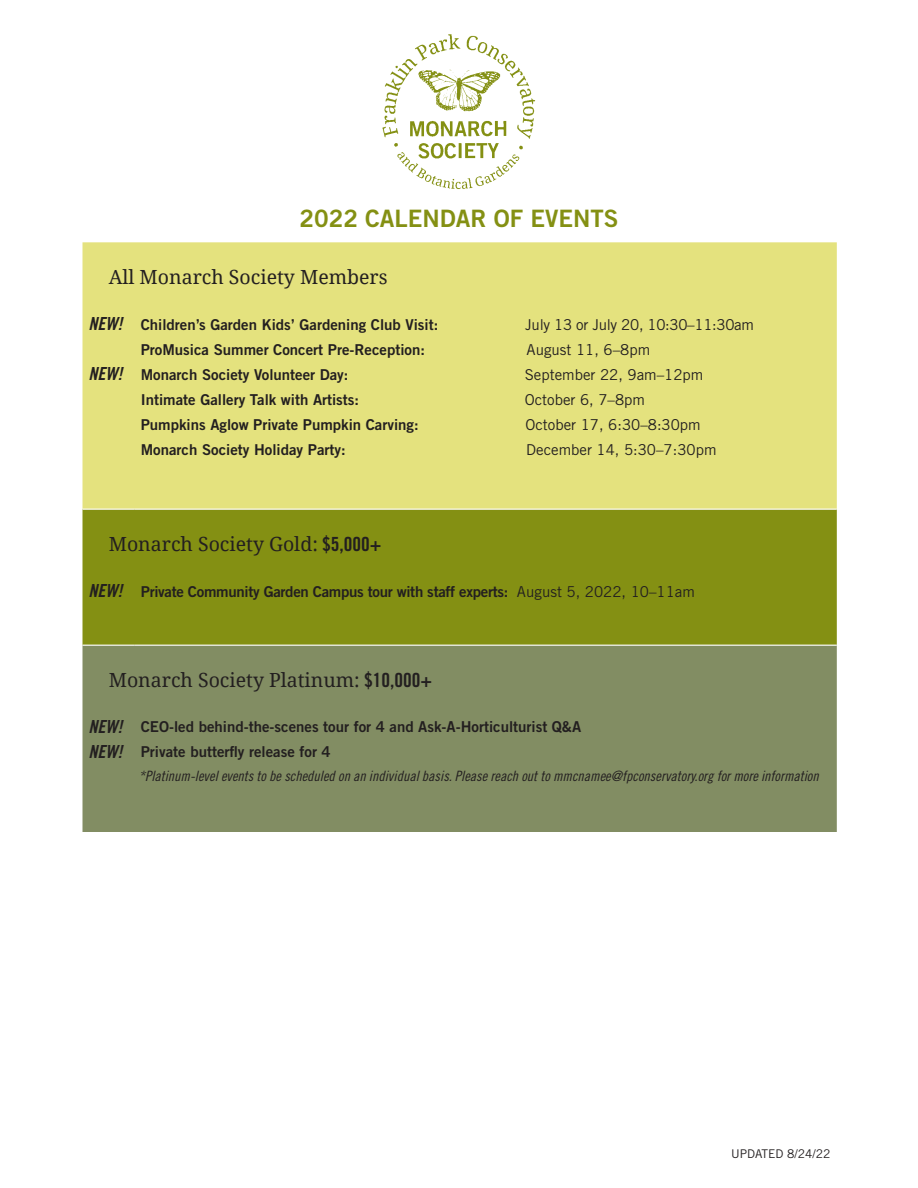
<style>
.page{position:relative;width:918px;height:1188px;background:#fff}
.page>*{position:absolute;margin:0;border:0;box-sizing:border-box;transform-origin:0 0}
.t1{font:24px "Trade Gothic LT Std Bd 2";color:#849013}
.t2{font:19.5px "Droid Serif";color:#231f20}
.t3{font:15px/25px "Trade Gothic LT Std Bd 2";color:#231f20}
.t4{font:15px "Trade Gothic LT Std";color:#231f20}
.t5{font:15px "Trade Gothic LT Std Bd 2";letter-spacing:-.02em;color:#231f20}
.t6{font:15px "Trade Gothic LT Std";letter-spacing:-.02em;color:#231f20}
.t7{font:14.25px "Trade Gothic LT Std Cn 18 Obl";color:#231f20}
.t8{font:12px "Trade Gothic LT Std";color:#231f20}
.s1{font-family:"Trade Gothic LT Std Bd Cn 20 Obl";font-size:18px}
.s2{font-family:"Trade Gothic LT Std Bd Cn 20"}
.s3{font-family:"Trade Gothic LT Std"}
</style>
<div class="page">
<img style="left:382px;top:34px;width:154px;height:156px">
<div style="left:82px;top:242px;width:755px;height:267px;background:#e4e27e"></div>
<div style="left:82px;top:510px;width:755px;height:135px;background:#849013"></div>
<div style="left:82px;top:646px;width:755px;height:186px;background:#828d63"></div>
<h1 class="t1" style="left:299px;top:203px;width:321px">2022 CALENDAR OF EVENTS</h1>
<h2 class="t2" style="left:109px;top:265px;width:280px">All Monarch Society Members</h2>
<p class="t3" style="left:88px;top:312px;width:351px"><span class="s1">NEW!</span> Children’s Garden Kids’ Gardening Club Visit:</p>
<p class="t6" style="left:525px;top:316px;width:230px">July 13 or July 20, 10:30–11:30am</p>
<p class="t3" style="left:141px;top:337px;width:286px">ProMusica Summer Concert Pre-Reception:</p>
<p class="t4" style="left:527px;top:341px;width:125px">August 11, 6–8pm</p>
<p class="t3" style="left:88px;top:362px;width:262px"><span class="s1">NEW!</span> Monarch Society Volunteer Day:</p>
<p class="t4" style="left:525px;top:366px;width:180px">September 22, 9am–12pm</p>
<p class="t3" style="left:141px;top:387px;width:220px">Intimate Gallery Talk with Artists:</p>
<p class="t4" style="left:525px;top:391px;width:122px">October 6, 7–8pm</p>
<p class="t3" style="left:141px;top:412px;width:279px">Pumpkins Aglow Private Pumpkin Carving:</p>
<p class="t4" style="left:525px;top:416px;width:177px">October 17, 6:30–8:30pm</p>
<p class="t3" style="left:141px;top:437px;width:206px">Monarch Society Holiday Party:</p>
<p class="t4" style="left:526px;top:441px;width:192px">December 14, 5:30–7:30pm</p>
<h2 class="t2" style="left:109px;top:532px;width:274px">Monarch Society Gold: <span class="s2">$5,000+</span></h2>
<p class="t5" style="left:88px;top:583px;width:608px"><span class="s1">NEW!</span> Private Community Garden Campus tour with staff experts: <span class="s3">August 5, 2022, 10–11am</span></p>
<h2 class="t2" style="left:109px;top:668px;width:325px">Monarch Society Platinum: <span class="s2">$10,000+</span></h2>
<p class="t3" style="left:88px;top:714px;width:494px"><span class="s1">NEW!</span> CEO-led behind-the-scenes tour for 4 and Ask-A-Horticulturist Q&amp;A<br><span class="s1">NEW!</span> Private butterfly release for 4</p>
<p class="t7" style="left:139px;top:767px;width:682px">*Platinum-level events to be scheduled on an individual basis. Please reach out to mmcnamee@fpconservatory.org for more information</p>
<p class="t8" style="left:731px;top:1146px;width:101px">UPDATED 8/24/22</p>
</div>
